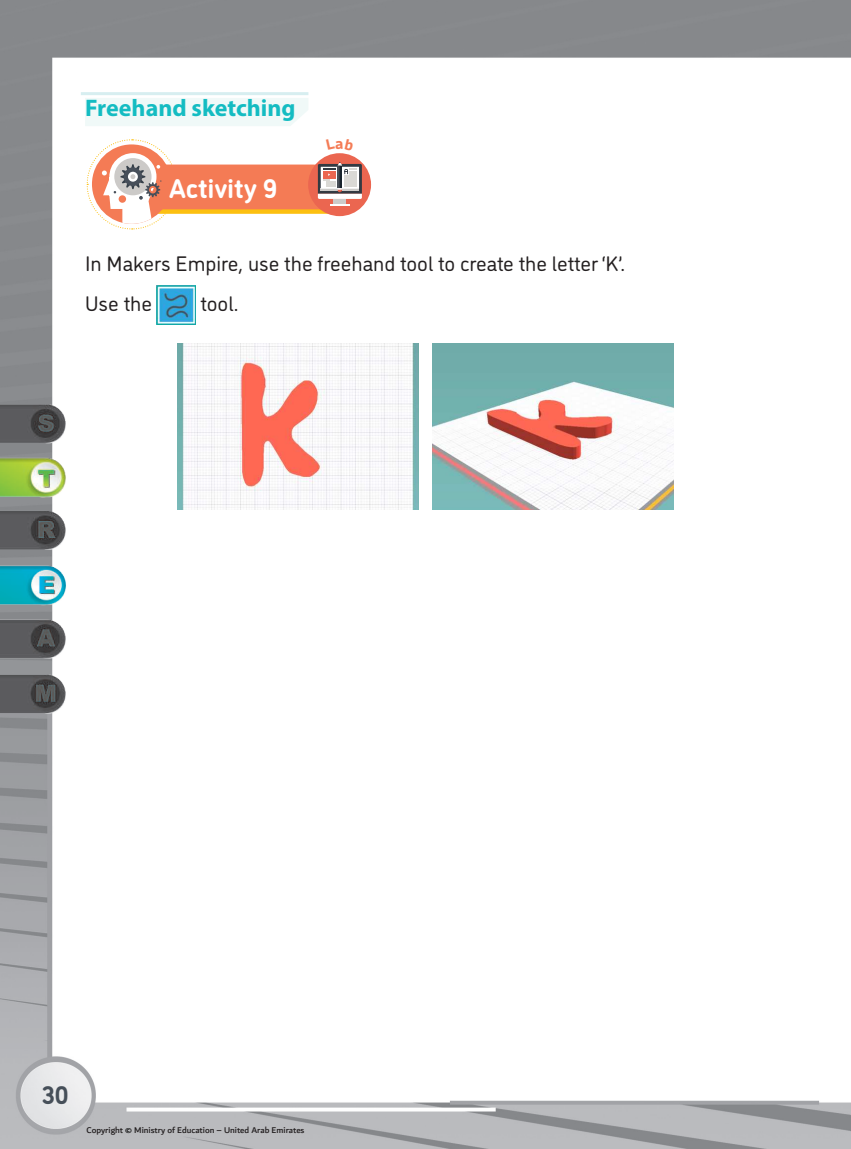
<style>
.page{position:relative;width:851px;height:1149px;background:#fff}
.page>*{position:absolute;margin:0;border:0;box-sizing:border-box;transform-origin:0 0}
.t1{font:700 27px "DI Nosaur";color:#fff}
.t2{font:700 25.5px "DI Nosaur";color:#464f59}
.t3{font:700 24px "Myriad Pro";color:#14bcc2}
.t4{font:21px/39.8px "DI Nosaur";color:#231f20}
.t5{font:500 9px "Dubai";color:#231f20}
.s1{font-size:7.65px;color:#000}
</style>
<div class="page">
<img style="left:0;top:0;width:851px;height:1148px">
<div style="left:85px;top:98px;width:223px;height:28px;background:#f0f9f8"></div>
<hr style="left:81px;top:92px;width:227px;height:3px;background:#d7eef0">
<div style="left:308px;top:153px;width:63px;height:63px;background:#eb6650;border-radius:50%"></div>
<img style="left:157px;top:286px;width:39px;height:38px">
<img style="left:177px;top:343px;width:241px;height:166px">
<img style="left:432px;top:343px;width:241px;height:166px">
<img style="left:0;top:404px;width:87px;height:313px">
<svg style="left:86px;top:138px;width:276px;height:92px"></svg>
<p class="t3" style="left:85px;top:99px;width:212px">Freehand sketching</p>
<p class="t1" style="left:169px;top:179px;width:110px">Activity 9</p>
<p class="t4" style="left:85px;top:245px;width:541px">In Makers Empire, use the freehand tool to create the letter ‘K’.<br>Use the</p>
<p class="t4" style="left:200px;top:285px;width:40px">tool.</p>
<p class="t2" style="left:42px;top:1085px;width:28px">30</p>
<p class="t5" style="left:86px;top:1126px;width:219px">Copyright <span class="s1">©</span> Ministry of Education – United Arab Emirates</p>
</div>
